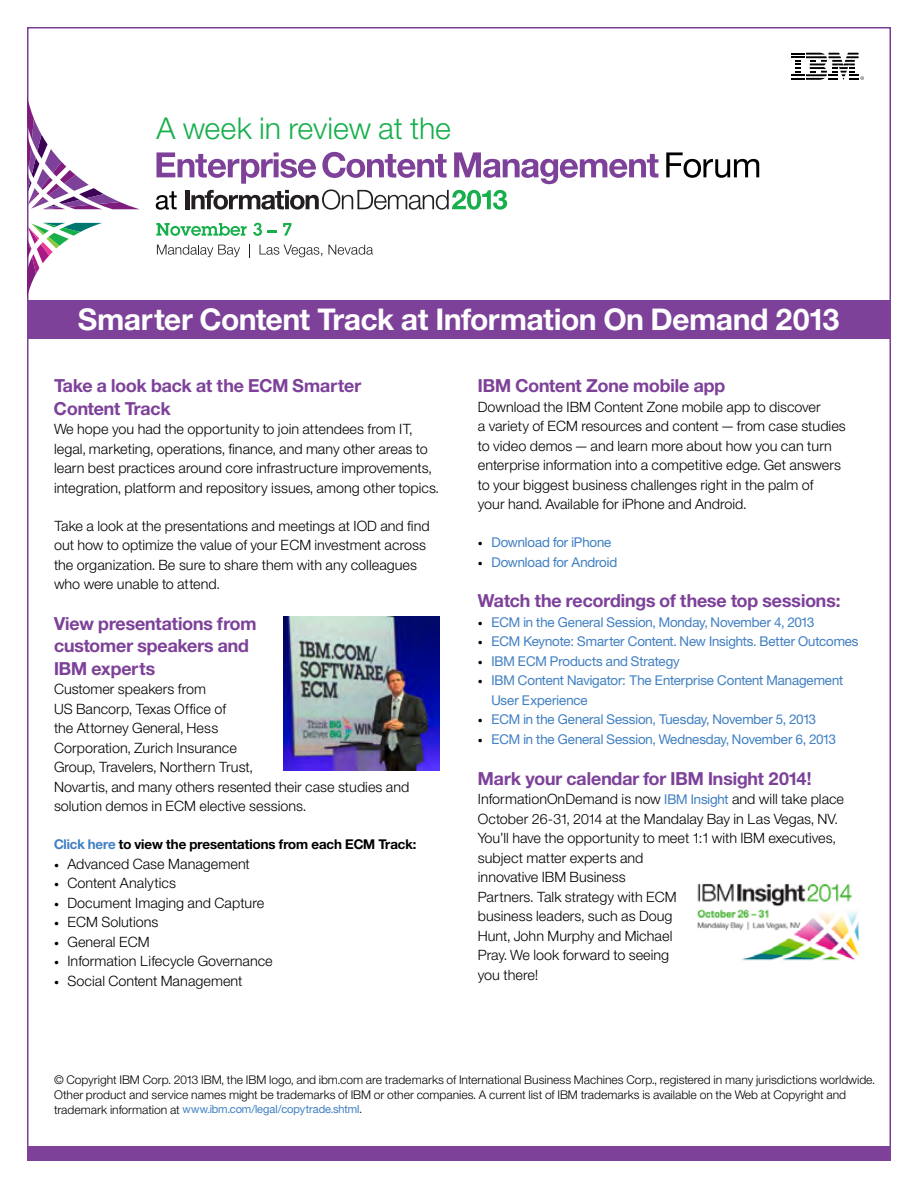
<style>
.page{position:relative;width:918px;height:1188px;background:#fff}
.page>*{position:absolute;margin:0;border:0;box-sizing:border-box;transform-origin:0 0}
.t1{font:30.15px "Helv Neue Lightfor IBM";letter-spacing:-.005em;color:#16af4b}
.Headline_1{font:30px "Helv Neue Boldfor IBM";color:#fff}
._2A_head__color{font:18px/22.5px "Helv Neue Boldfor IBM";color:#7d4199}
._2C_body{font:14.25px/19.5px "Helv Neue Lightfor IBM";color:#000}
.t2{font:13.5px/19.5px "Helv Neue Romanfor IBM";letter-spacing:-.005em;color:#4180c3}
._2B_sub_head_2{font:13.5px "Helv Neue Boldfor IBM";color:#000}
.legal_copy{font:12px/14.7px "Helv Neue Lightfor IBM";letter-spacing:-.005em;color:#000}
.legal_copy-2{font:11.25px "Helv Neue Romanfor IBM";letter-spacing:-.005em;color:#4180c3}
.s1{color:#4180c3}
.s2{font-size:9.75px}
.s3{font-family:"Helv Neue Lightfor IBM";font-size:9.75px;color:#000}
.s4{font-family:"Helv Neue Romanfor IBM";font-size:13.5px;color:#4180c3}
.s5{font-family:"Helv Neue Lightfor IBM";font-size:12px;color:#000}
</style>
<div class="page">
<svg style="left:666px;top:152px;width:93px;height:26px"></svg>
<svg style="left:27px;top:223px;width:75px;height:75px"></svg>
<svg style="left:27px;top:96px;width:112px;height:113px"></svg>
<svg style="left:156px;top:223px;width:91px;height:13px"></svg>
<svg style="left:253px;top:223px;width:9px;height:13px"></svg>
<svg style="left:268px;top:230px;width:9px;height:2px"></svg>
<svg style="left:283px;top:223px;width:9px;height:13px"></svg>
<svg style="left:157px;top:245px;width:83px;height:12px"></svg>
<svg style="left:249px;top:244px;width:1px;height:13px"></svg>
<svg style="left:260px;top:245px;width:62px;height:12px"></svg>
<svg style="left:328px;top:245px;width:45px;height:10px"></svg>
<svg style="left:156px;top:152px;width:502px;height:58px"></svg>
<div style="left:27px;top:1147px;width:864px;height:14px;background:#7d4199"></div>
<div style="left:27px;top:300px;width:864px;height:39px;background:#7d4199"></div>
<svg style="left:791px;top:53px;width:73px;height:27px"></svg>
<img style="left:284px;top:616px;width:156px;height:155px">
<img style="left:697px;top:883px;width:162px;height:78px">
<p class="t1" style="left:157px;top:110px;width:296px">A week in review at the</p>
<p class="Headline_1" style="left:78px;top:301px;width:763px">Smarter Content Track at Information On Demand 2013</p>
<p class="_2A_head__color" style="left:54px;top:374px;width:309px">Take a look back at the ECM Smarter<br>Content Track</p>
<p class="_2C_body" style="left:54px;top:419px;width:386px">We hope you had the opportunity to join attendees from IT, legal, marketing, operations, finance, and many other areas to learn best practices around core infrastructure improvements, integration, platform and repository issues, among other topics.</p>
<p class="_2C_body" style="left:54px;top:515px;width:377px">Take a look at the presentations and meetings at IOD and find out how to optimize the value of your ECM investment across the organization. Be sure to share them with any colleagues who were unable to attend.</p>
<p class="_2A_head__color" style="left:54px;top:612px;width:204px">View presentations from customer speakers and<br>IBM experts</p>
<p class="_2C_body" style="left:54px;top:679px;width:357px">Customer speakers from<br>US Bancorp, Texas Office of<br>the Attorney General, Hess<br>Corporation, Zurich Insurance<br>Group, Travelers, Northern Trust,<br>Novartis, and many others resented their case studies and solution demos in ECM elective sessions.</p>
<p class="_2B_sub_head_2" style="left:54px;top:836px;width:364px"><span class="s1">Click here</span> to view the presentations from each ECM Track:</p>
<p class="_2C_body" style="left:54px;top:854px;width:197px"><span class="s2">•</span> Advanced Case Management</p>
<p class="_2C_body" style="left:54px;top:873px;width:124px"><span class="s2">•</span> Content Analytics</p>
<p class="_2C_body" style="left:54px;top:893px;width:212px"><span class="s2">•</span> Document Imaging and Capture</p>
<p class="_2C_body" style="left:54px;top:912px;width:106px"><span class="s2">•</span> ECM Solutions</p>
<p class="_2C_body" style="left:54px;top:932px;width:97px"><span class="s2">•</span> General ECM</p>
<p class="_2C_body" style="left:54px;top:951px;width:220px"><span class="s2">•</span> Information Lifecycle Governance</p>
<p class="_2C_body" style="left:54px;top:971px;width:190px"><span class="s2">•</span> Social Content Management</p>
<p class="_2A_head__color" style="left:478px;top:374px;width:249px">IBM Content Zone mobile app</p>
<p class="_2C_body" style="left:478px;top:397px;width:370px">Download the IBM Content Zone mobile app to discover<br>a variety of ECM resources and content—from case studies to video demos—and learn more about how you can turn enterprise information into a competitive edge. Get answers to your biggest business challenges right in the palm of<br>your hand. Available for iPhone and Android.</p>
<p class="t2" style="left:478px;top:532px;width:135px"><span class="s3">•</span> Download for iPhone</p>
<p class="t2" style="left:478px;top:552px;width:141px"><span class="s3">•</span> Download for Android</p>
<p class="_2A_head__color" style="left:478px;top:589px;width:364px">Watch the recordings of these top sessions:</p>
<p class="t2" style="left:478px;top:612px;width:338px"><span class="s3">•</span> ECM in the General Session, Monday, November 4, 2013</p>
<p class="t2" style="left:478px;top:632px;width:382px"><span class="s3">•</span> ECM Keynote: Smarter Content. New Insights. Better Outcomes</p>
<p class="t2" style="left:478px;top:651px;width:203px"><span class="s3">•</span> IBM ECM Products and Strategy</p>
<p class="t2" style="left:491px;top:671px;width:353px;text-indent:-14px"><span class="s3">•</span> IBM Content Navigator: The Enterprise Content Management<br>User Experience</p>
<p class="t2" style="left:478px;top:710px;width:340px"><span class="s3">•</span> ECM in the General Session, Tuesday, November 5, 2013</p>
<p class="t2" style="left:478px;top:729px;width:360px"><span class="s3">•</span> ECM in the General Session, Wednesday, November 6, 2013</p>
<p class="_2A_head__color" style="left:478px;top:767px;width:335px">Mark your calendar for IBM Insight 2014!</p>
<p class="_2C_body" style="left:478px;top:789px;width:368px">InformationOnDemand is now <span class="s4">IBM Insight</span> and will take place October 26-31, 2014 at the Mandalay Bay in Las Vegas, NV.<br>You’ll have the opportunity to meet 1:1 with IBM executives, subject matter experts and<br>innovative IBM Business<br>Partners. Talk strategy with ECM<br>business leaders, such as Doug<br>Hunt, John Murphy and Michael<br>Pray. We look forward to seeing<br>you there!</p>
<p class="legal_copy" style="left:54px;top:1072px;width:822px">© Copyright IBM Corp. 2013 IBM, the IBM logo, and ibm.com are trademarks of International Business Machines Corp., registered in many jurisdictions worldwide.<br>Other product and service names might be trademarks of IBM or other companies. A current list of IBM trademarks is available on the Web at Copyright and</p>
<p class="legal_copy-2" style="left:54px;top:1103px;width:309px"><span class="s5">trademark information at</span> www.ibm.com/legal/copytrade.shtml<span class="s5">.</span></p>
</div>
